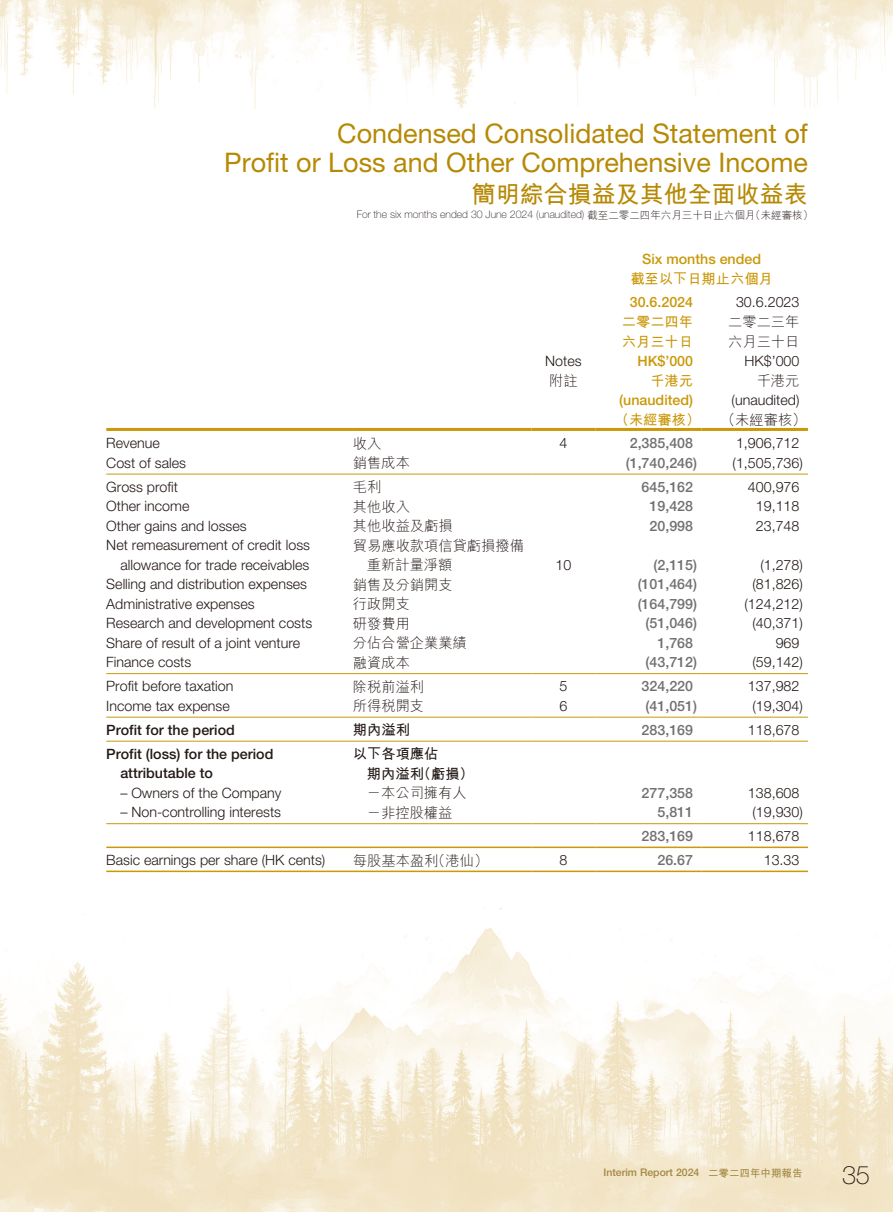
<style>
.page{position:relative;width:893px;height:1212px;background:#fff}
.page>*{position:absolute;margin:0;border:0;box-sizing:border-box;transform-origin:0 0}
.t1{font:27px/29.5px "Helvetica Neue LT Std";color:#b68905;text-align:right}
.t2{font:100 25.5px "Helvetica Neue LT Std";color:#231916}
.t3{font:24px "M Hei HK Bold E Ten B5 H";color:#b68905}
.t4{font:300 14.25px/19.5px "Helvetica Neue LT Std";color:#231916;text-align:right}
.t5{font:500 14.25px "Helvetica Neue LT Std";color:#717171}
.t6{font:14.25px/19.5px "M Hei HK Light E Ten B5 H";color:#231916}
.t7{font:500 14.25px/19.5px "Helvetica Neue LT Std";color:#231916}
.t8{font:500 14.25px "Helvetica Neue LT Std";color:#ca9808}
.t9{font:14.25px/19.5px "M Hei HK Bold E Ten B5 H";color:#ca9808}
.t10{font:14.25px/19.5px "M Hei HK Bold E Ten B5 H";color:#231916}
.t11{font:100 10.5px "Helvetica Neue LT Std";color:#231916}
.t12{font:500 10.5px "Helvetica Neue LT Std";color:#a38843}
.s1{font-family:"M Hei HK Light E Ten B5 H";font-weight:400}
.s2{font-family:"M Hei HK Bold E Ten B5 H";font-weight:400}
</style>
<div class="page">
<img style="left:0;top:0;width:893px;height:108px">
<img style="left:0;top:907px;width:893px;height:305px">
<svg style="left:595px;top:427px;width:107px;height:422px"></svg>
<hr style="left:106px;top:428px;width:247px;height:3px;background:#ca9808">
<hr style="left:353px;top:428px;width:178px;height:3px;background:#ca9808">
<hr style="left:531px;top:428px;width:64px;height:3px;background:#ca9808">
<hr style="left:595px;top:428px;width:107px;height:3px;background:#ca9808">
<hr style="left:702px;top:428px;width:106px;height:3px;background:#ca9808">
<hr style="left:106px;top:474px;width:247px;height:1px;background:#ca9808">
<hr style="left:353px;top:474px;width:178px;height:1px;background:#ca9808">
<hr style="left:531px;top:474px;width:64px;height:1px;background:#ca9808">
<hr style="left:595px;top:474px;width:107px;height:1px;background:#ca9808">
<hr style="left:702px;top:474px;width:106px;height:1px;background:#ca9808">
<hr style="left:106px;top:673px;width:247px;height:1px;background:#ca9808">
<hr style="left:353px;top:673px;width:178px;height:1px;background:#ca9808">
<hr style="left:531px;top:673px;width:64px;height:1px;background:#ca9808">
<hr style="left:595px;top:673px;width:107px;height:1px;background:#ca9808">
<hr style="left:702px;top:673px;width:106px;height:1px;background:#ca9808">
<hr style="left:106px;top:717px;width:247px;height:1px;background:#ca9808">
<hr style="left:353px;top:717px;width:178px;height:1px;background:#ca9808">
<hr style="left:531px;top:717px;width:64px;height:1px;background:#ca9808">
<hr style="left:595px;top:717px;width:107px;height:1px;background:#ca9808">
<hr style="left:702px;top:717px;width:106px;height:1px;background:#ca9808">
<hr style="left:106px;top:741px;width:247px;height:1px;background:#ca9808">
<hr style="left:353px;top:741px;width:178px;height:1px;background:#ca9808">
<hr style="left:531px;top:741px;width:64px;height:1px;background:#ca9808">
<hr style="left:595px;top:741px;width:107px;height:1px;background:#ca9808">
<hr style="left:702px;top:741px;width:106px;height:1px;background:#ca9808">
<hr style="left:106px;top:823px;width:247px;height:1px;background:#ca9808">
<hr style="left:353px;top:823px;width:178px;height:1px;background:#ca9808">
<hr style="left:531px;top:823px;width:64px;height:1px;background:#ca9808">
<hr style="left:595px;top:823px;width:107px;height:1px;background:#ca9808">
<hr style="left:702px;top:823px;width:106px;height:1px;background:#ca9808">
<hr style="left:106px;top:846px;width:247px;height:2px;background:#ca9808">
<hr style="left:353px;top:846px;width:178px;height:2px;background:#ca9808">
<hr style="left:531px;top:846px;width:64px;height:2px;background:#ca9808">
<hr style="left:595px;top:846px;width:107px;height:2px;background:#ca9808">
<hr style="left:702px;top:846px;width:106px;height:2px;background:#ca9808">
<hr style="left:106px;top:870px;width:247px;height:2px;background:#ca9808">
<hr style="left:353px;top:870px;width:178px;height:2px;background:#ca9808">
<hr style="left:531px;top:870px;width:64px;height:2px;background:#ca9808">
<hr style="left:595px;top:870px;width:107px;height:2px;background:#ca9808">
<hr style="left:702px;top:870px;width:106px;height:2px;background:#ca9808">
<h1 class="t1" style="left:224px;top:121px;width:585px">Condensed Consolidated Statement of<br>Profit or Loss and Other Comprehensive Income</h1>
<h3 class="t3" style="left:472px;top:185px;width:337px">簡明綜合損益及其他全面收益表</h3>
<p class="t11" style="left:357px;top:211px;width:458px">For the six months ended 30 June 2024 (unaudited) <span class="s1">截至二零二四年六月三十日止六個月（未經審核）</span></p>
<p class="t8" style="left:642px;top:254px;width:121px">Six months ended</p>
<p class="t9" style="left:630px;top:271px;width:144px">截至以下日期止六個月</p>
<p class="t8" style="left:630px;top:297px;width:65px">30.6.2024</p>
<p class="t4" style="left:736px;top:294px;width:65px">30.6.2023</p>
<p class="t9" style="left:622px;top:314px;width:73px">二零二四年六月三十日</p>
<p class="t6" style="left:728px;top:314px;width:73px">二零二三年六月三十日</p>
<p class="t4" style="left:545px;top:352px;width:38px">Notes</p>
<p class="t8" style="left:637px;top:355px;width:57px">HK$’000</p>
<p class="t4" style="left:744px;top:352px;width:56px">HK$’000</p>
<p class="t6" style="left:549px;top:372px;width:30px">附註</p>
<p class="t9" style="left:650px;top:372px;width:44px">千港元</p>
<p class="t6" style="left:757px;top:372px;width:44px">千港元</p>
<p class="t8" style="left:619px;top:394px;width:75px">(unaudited)</p>
<p class="t4" style="left:732px;top:391px;width:69px">(unaudited)</p>
<p class="t9" style="left:615px;top:411px;width:87px">（未經審核）</p>
<p class="t6" style="left:721px;top:411px;width:87px">（未經審核）</p>
<p class="t4" style="left:106px;top:435px;width:55px">Revenue</p>
<p class="t6" style="left:353px;top:435px;width:30px">收入</p>
<p class="t4" style="left:559px;top:435px;width:9px">4</p>
<p class="t5" style="left:630px;top:438px;width:65px">2,385,408</p>
<p class="t4" style="left:736px;top:435px;width:65px">1,906,712</p>
<p class="t4" style="left:106px;top:454px;width:81px">Cost of sales</p>
<p class="t6" style="left:353px;top:455px;width:58px">銷售成本</p>
<p class="t5" style="left:626px;top:457px;width:73px">(1,740,246)</p>
<p class="t4" style="left:733px;top:454px;width:72px">(1,505,736)</p>
<p class="t4" style="left:106px;top:478px;width:73px">Gross profit</p>
<p class="t6" style="left:353px;top:479px;width:30px">毛利</p>
<p class="t5" style="left:642px;top:481px;width:53px">645,162</p>
<p class="t4" style="left:748px;top:478px;width:53px">400,976</p>
<p class="t4" style="left:106px;top:498px;width:85px">Other income</p>
<p class="t6" style="left:353px;top:498px;width:58px">其他收入</p>
<p class="t5" style="left:649px;top:501px;width:45px">19,428</p>
<p class="t4" style="left:756px;top:498px;width:45px">19,118</p>
<p class="t4" style="left:106px;top:517px;width:142px">Other gains and losses</p>
<p class="t6" style="left:353px;top:518px;width:101px">其他收益及虧損</p>
<p class="t5" style="left:649px;top:520px;width:45px">20,998</p>
<p class="t4" style="left:756px;top:517px;width:45px">23,748</p>
<p class="t4" style="left:106px;top:537px;width:205px">Net remeasurement of credit loss allowance for trade receivables</p>
<p class="t6" style="left:367px;top:537px;width:158px;text-indent:-14px">貿易應收款項信貸虧損撥備重新計量淨額</p>
<p class="t4" style="left:555px;top:556px;width:17px">10</p>
<p class="t5" style="left:653px;top:559px;width:45px">(2,115)</p>
<p class="t4" style="left:760px;top:556px;width:44px">(1,278)</p>
<p class="t4" style="left:106px;top:576px;width:202px">Selling and distribution expenses</p>
<p class="t6" style="left:353px;top:576px;width:101px">銷售及分銷開支</p>
<p class="t5" style="left:638px;top:579px;width:61px">(101,464)</p>
<p class="t4" style="left:752px;top:576px;width:52px">(81,826)</p>
<p class="t4" style="left:106px;top:595px;width:150px">Administrative expenses</p>
<p class="t6" style="left:353px;top:596px;width:58px">行政開支</p>
<p class="t5" style="left:638px;top:598px;width:61px">(164,799)</p>
<p class="t4" style="left:744px;top:595px;width:60px">(124,212)</p>
<p class="t4" style="left:106px;top:615px;width:207px">Research and development costs</p>
<p class="t6" style="left:353px;top:615px;width:58px">研發費用</p>
<p class="t5" style="left:646px;top:618px;width:53px">(51,046)</p>
<p class="t4" style="left:752px;top:615px;width:52px">(40,371)</p>
<p class="t4" style="left:106px;top:634px;width:196px">Share of result of a joint venture</p>
<p class="t6" style="left:353px;top:635px;width:115px">分佔合營企業業績</p>
<p class="t5" style="left:657px;top:637px;width:37px">1,768</p>
<p class="t4" style="left:776px;top:634px;width:25px">969</p>
<p class="t4" style="left:106px;top:654px;width:86px">Finance costs</p>
<p class="t6" style="left:353px;top:654px;width:58px">融資成本</p>
<p class="t5" style="left:646px;top:657px;width:53px">(43,712)</p>
<p class="t4" style="left:752px;top:654px;width:52px">(59,142)</p>
<p class="t4" style="left:106px;top:678px;width:129px">Profit before taxation</p>
<p class="t6" style="left:353px;top:678px;width:73px">除稅前溢利</p>
<p class="t4" style="left:559px;top:678px;width:9px">5</p>
<p class="t5" style="left:642px;top:681px;width:53px">324,220</p>
<p class="t4" style="left:748px;top:678px;width:53px">137,982</p>
<p class="t4" style="left:106px;top:697px;width:125px">Income tax expense</p>
<p class="t6" style="left:353px;top:698px;width:73px">所得稅開支</p>
<p class="t4" style="left:559px;top:697px;width:9px">6</p>
<p class="t5" style="left:646px;top:700px;width:53px">(41,051)</p>
<p class="t4" style="left:752px;top:697px;width:52px">(19,304)</p>
<p class="t7" style="left:106px;top:721px;width:130px">Profit for the period</p>
<p class="t10" style="left:353px;top:722px;width:58px">期內溢利</p>
<p class="t5" style="left:642px;top:724px;width:53px">283,169</p>
<p class="t4" style="left:748px;top:721px;width:53px">118,678</p>
<p class="t7" style="left:120px;top:745px;width:155px;text-indent:-14px">Profit (loss) for the period attributable to</p>
<p class="t10" style="left:367px;top:746px;width:108px;text-indent:-14px">以下各項應佔<br>期內溢利（虧損）</p>
<p class="t4" style="left:120px;top:784px;width:163px">– Owners of the Company</p>
<p class="t6" style="left:367px;top:785px;width:101px">－本公司擁有人</p>
<p class="t5" style="left:642px;top:787px;width:53px">277,358</p>
<p class="t4" style="left:748px;top:784px;width:53px">138,608</p>
<p class="t4" style="left:120px;top:804px;width:162px">– Non-controlling interests</p>
<p class="t6" style="left:367px;top:804px;width:87px">－非控股權益</p>
<p class="t5" style="left:657px;top:807px;width:37px">5,811</p>
<p class="t4" style="left:752px;top:804px;width:52px">(19,930)</p>
<p class="t5" style="left:642px;top:831px;width:53px">283,169</p>
<p class="t4" style="left:748px;top:828px;width:53px">118,678</p>
<p class="t4" style="left:106px;top:852px;width:221px">Basic earnings per share (HK cents)</p>
<p class="t6" style="left:353px;top:852px;width:137px">每股基本盈利（港仙）</p>
<p class="t4" style="left:559px;top:852px;width:9px">8</p>
<p class="t5" style="left:657px;top:855px;width:37px">26.67</p>
<p class="t4" style="left:764px;top:852px;width:37px">13.33</p>
<p class="t12" style="left:603px;top:1169px;width:201px">Interim Report 2024 <span class="s2">二零二四年中期報告</span></p>
<h2 class="t2" style="left:842px;top:1165px;width:29px">35</h2>
</div>
